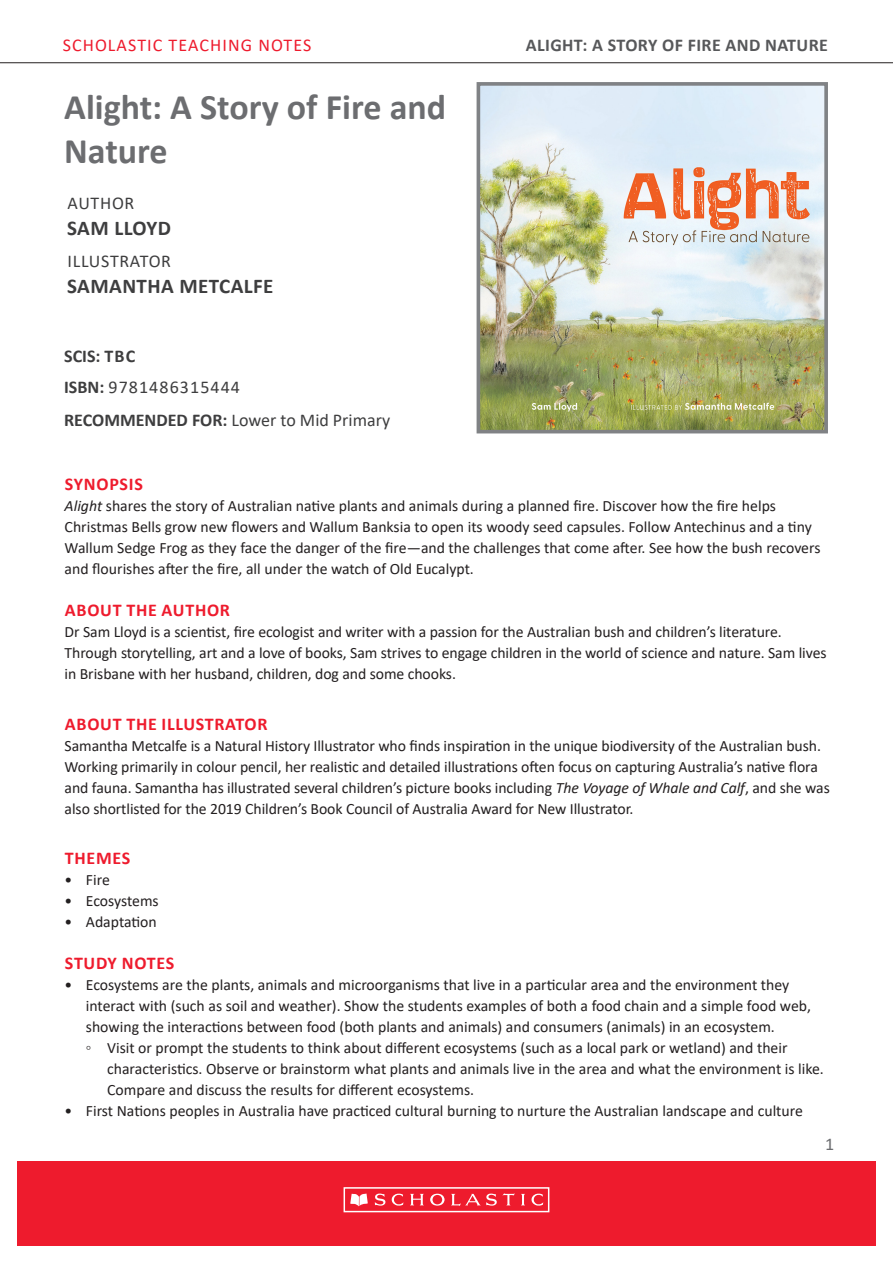
<style>
.page{position:relative;width:893px;height:1263px;background:#fff}
.page>*{position:absolute;margin:0;border:0;box-sizing:border-box;transform-origin:0 0}
.t1{font:700 36px/43.2px "Calibri";color:#6c6d70}
.t2{font:700 21px "Calibri";letter-spacing:.02em;color:#3e3e3f}
.SUB_HEAD_1{font:700 18px "Calibri";letter-spacing:.04em;color:#ee1b2d}
.t3{font:18px "Calibri";color:#3e3e3f}
.t4{font:700 18px "Calibri";letter-spacing:.02em;color:#57585a}
.t5{font:18px "Calibri";letter-spacing:.06em;color:#ee1b2d}
.t6{font:18px "Calibri";letter-spacing:.06em;color:#3e3e3f}
.t7{font:18px "Calibri";letter-spacing:.04em;color:#3e3e3f}
.Body_Copy__no_space{font:700 18px "Calibri";letter-spacing:.04em;color:#ee1b2d}
.t8{font:700 18px "Calibri";color:#3e3e3f}
.t9{font:18px "Calibri";color:#6c6d70}
.Body_Copy__Para_spac{font:15.75px/21px "Calibri";letter-spacing:-.005em;color:#231f20}
.Body_Copy__no_space-2{font:15.75px/21px "Calibri";color:#231f20}
.s1{font-weight:700}
.s2{font-style:italic}
</style>
<div class="page">
<hr style="left:0;top:62px;width:893px;height:1px;background:#231f20">
<div style="left:17px;top:1161px;width:859px;height:85px;background:#ee1b2d"></div>
<div style="left:344px;top:1187px;width:205px;height:25px;border:2px solid #fff"></div>
<svg style="left:350px;top:1193px;width:18px;height:13px"></svg>
<svg style="left:375px;top:1193px;width:28px;height:13px"></svg>
<svg style="left:410px;top:1194px;width:14px;height:11px"></svg>
<svg style="left:521px;top:1194px;width:4px;height:11px"></svg>
<svg style="left:531px;top:1193px;width:12px;height:13px"></svg>
<svg style="left:430px;top:1194px;width:15px;height:11px"></svg>
<svg style="left:451px;top:1193px;width:64px;height:13px"></svg>
<img style="left:482px;top:87px;width:341px;height:341px">
<div style="left:477px;top:82px;width:351px;height:351px;border:4px solid #808285"></div>
<p class="t5" style="left:63px;top:32px;width:250px">SCHOLASTIC TEACHING NOTES</p>
<p class="t4" style="left:526px;top:32px;width:304px">ALIGHT: A STORY OF FIRE AND NATURE</p>
<p class="t1" style="left:64px;top:85px;width:384px">Alight: A Story of Fire and<br>Nature</p>
<p class="t7" style="left:68px;top:191px;width:68px">AUTHOR</p>
<p class="t2" style="left:67px;top:213px;width:105px">SAM LLOYD</p>
<p class="t7" style="left:68px;top:249px;width:105px">ILLUSTRATOR</p>
<p class="t2" style="left:67px;top:271px;width:208px">SAMANTHA METCALFE</p>
<p class="t8" style="left:64px;top:344px;width:73px">SCIS: TBC</p>
<p class="t6" style="left:64px;top:374px;width:177px"><span class="s1">ISBN:</span> 9781486315444</p>
<p class="t3" style="left:64px;top:407px;width:328px"><span class="s1">RECOMMENDED FOR:</span> Lower to Mid Primary</p>
<p class="SUB_HEAD_1" style="left:65px;top:471px;width:79px">SYNOPSIS</p>
<p class="Body_Copy__no_space-2" style="left:65px;top:495px;width:757px"><span class="s2">Alight</span> shares the story of Australian native plants and animals during a planned fire. Discover how the fire helps Christmas Bells grow new flowers and Wallum Banksia to open its woody seed capsules. Follow Antechinus and a tiny Wallum Sedge Frog as they face the danger of the fire—and the challenges that come after. See how the bush recovers and flourishes after the fire, all under the watch of Old Eucalypt.</p>
<p class="Body_Copy__no_space" style="left:65px;top:597px;width:167px">ABOUT THE AUTHOR</p>
<p class="Body_Copy__Para_spac" style="left:65px;top:621px;width:763px">Dr Sam Lloyd is a scientist, fire ecologist and writer with a passion for the Australian bush and children’s literature.<br>Through storytelling, art and a love of books, Sam strives to engage children in the world of science and nature. Sam lives in Brisbane with her husband, children, dog and some chooks.</p>
<p class="SUB_HEAD_1" style="left:65px;top:711px;width:204px">ABOUT THE ILLUSTRATOR</p>
<p class="Body_Copy__Para_spac" style="left:65px;top:734px;width:767px">Samantha Metcalfe is a Natural History Illustrator who finds inspiration in the unique biodiversity of the Australian bush.<br>Working primarily in colour pencil, her realistic and detailed illustrations often focus on capturing Australia’s native flora and fauna. Samantha has illustrated several children’s picture books including <span class="s2">The Voyage of Whale and Calf</span>, and she was also shortlisted for the 2019 Children’s Book Council of Australia Award for New Illustrator.</p>
<p class="SUB_HEAD_1" style="left:65px;top:845px;width:67px">THEMES</p>
<p class="Body_Copy__Para_spac" style="left:65px;top:869px;width:47px">• Fire</p>
<p class="Body_Copy__Para_spac" style="left:65px;top:890px;width:96px">• Ecosystems</p>
<p class="Body_Copy__Para_spac" style="left:65px;top:911px;width:94px">• Adaptation</p>
<p class="SUB_HEAD_1" style="left:65px;top:950px;width:111px">STUDY NOTES</p>
<p class="Body_Copy__Para_spac" style="left:86px;top:974px;width:727px;text-indent:-21px">• Ecosystems are the plants, animals and microorganisms that live in a particular area and the environment they interact with (such as soil and weather). Show the students examples of both a food chain and a simple food web, showing the interactions between food (both plants and animals) and consumers (animals) in an ecosystem.</p>
<p class="Body_Copy__Para_spac" style="left:107px;top:1037px;width:718px;text-indent:-21px">◦ Visit or prompt the students to think about different ecosystems (such as a local park or wetland) and their characteristics. Observe or brainstorm what plants and animals live in the area and what the environment is like.<br>Compare and discuss the results for different ecosystems.</p>
<p class="Body_Copy__Para_spac" style="left:65px;top:1100px;width:740px">• First Nations peoples in Australia have practiced cultural burning to nurture the Australian landscape and culture</p>
<p class="t9" style="left:825px;top:1131px;width:11px">1</p>
</div>
